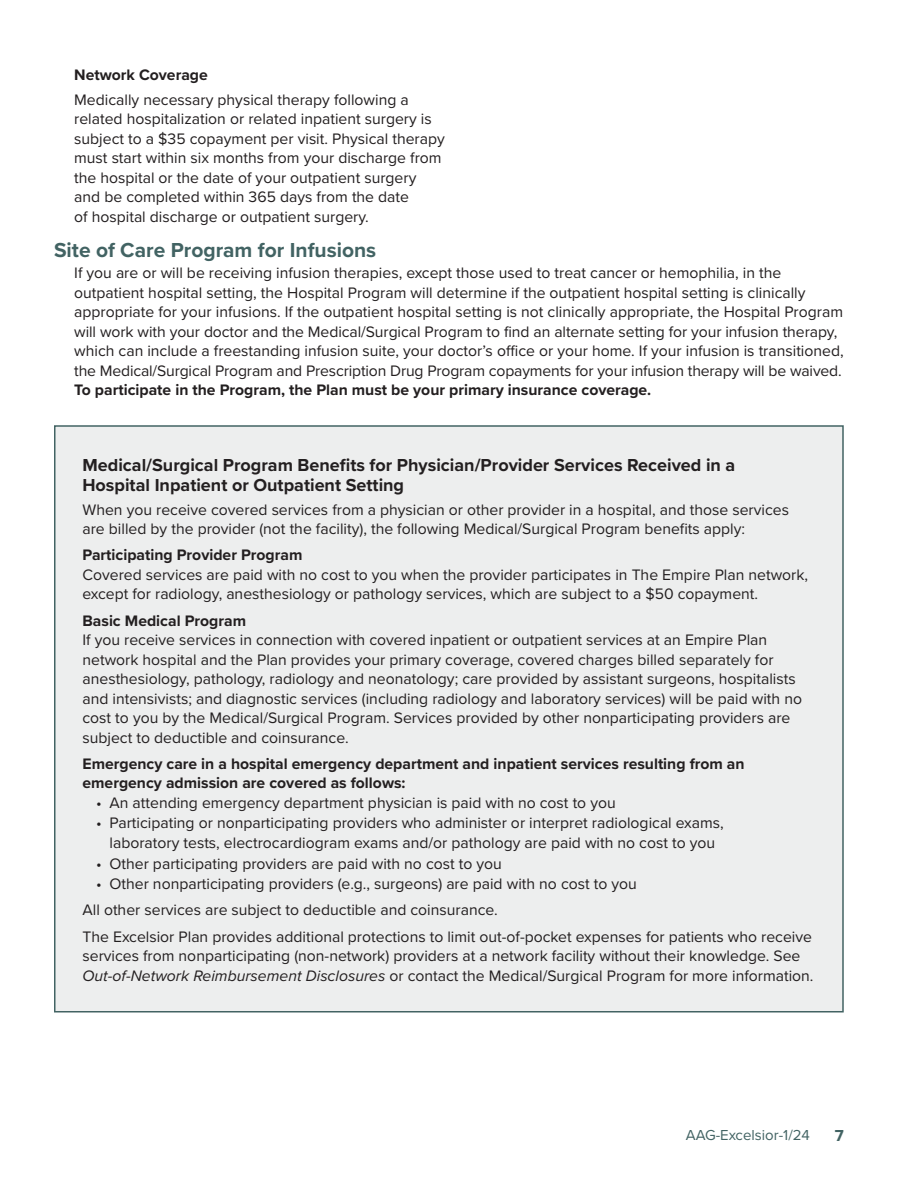
<style>
.page{position:relative;width:918px;height:1188px;background:#fff}
.page>*{position:absolute;margin:0;border:0;box-sizing:border-box;transform-origin:0 0}
._2024_AAG_Secondary_Heads_14_16{font:700 21px "Proxima Nova";color:#426363}
._2024_AAG_Callout_Tertiary_Subheads_12_13{font:700 18px/19.5px "Proxima Nova";color:#231f20}
.t1{font:700 16.5px "Proxima Nova";color:#426363}
._2024_AAG_Callout_body_10_5_13_last{font:15.75px/19.5px "Proxima Nova";color:#231f20}
._2024_AAG_body_10_5_13{font:15.75px/19.5px "Proxima Nova";color:#231f20}
._2024_AAG_body_two_columns_10_5_13{font:15.75px/19.5px "Proxima Nova";color:#231f20}
._2024_AAG_Callout_bullet_10_5_13{font:15.75px/19.5px "Proxima Nova";color:#231f20;text-align:center}
._2024_AAG_Callout_body_10_5_13{font:700 15.75px/19.5px "Proxima Nova";color:#231f20}
._2024_AAG_Callout_bullet_10_5_13_last{font:15.75px "Proxima Nova";color:#231f20}
._2024_AAG_body_two_columns_10_5_13-2{font:700 15.75px "Proxima Nova";color:#231f20}
.t2{font:15px "Proxima Nova";color:#426363}
.s1{font-weight:700}
.s2{font-style:italic}
</style>
<div class="page">
<div style="left:55px;top:426px;width:788px;height:586px;background:#edeeee"></div>
<p class="_2024_AAG_body_two_columns_10_5_13-2" style="left:74px;top:63px;width:135px">Network Coverage</p>
<p class="_2024_AAG_body_two_columns_10_5_13" style="left:74px;top:89px;width:372px">Medically necessary physical therapy following a related hospitalization or related inpatient surgery is subject to a $35 copayment per visit. Physical therapy must start within six months from your discharge from the hospital or the date of your outpatient surgery and be completed within 365 days from the date<br>of hospital discharge or outpatient surgery.</p>
<p class="_2024_AAG_Secondary_Heads_14_16" style="left:54px;top:234px;width:324px">Site of Care Program for Infusions</p>
<p class="_2024_AAG_body_10_5_13" style="left:74px;top:263px;width:771px">If you are or will be receiving infusion therapies, except those used to treat cancer or hemophilia, in the outpatient hospital setting, the Hospital Program will determine if the outpatient hospital setting is clinically appropriate for your infusions. If the outpatient hospital setting is not clinically appropriate, the Hospital Program will work with your doctor and the Medical/Surgical Program to find an alternate setting for your infusion therapy, which can include a freestanding infusion suite, your doctor’s office or your home. If your infusion is transitioned, the Medical/Surgical Program and Prescription Drug Program copayments for your infusion therapy will be waived.<br><span class="s1">To participate in the Program, the Plan must be your primary insurance coverage.</span></p>
<p class="_2024_AAG_Callout_Tertiary_Subheads_12_13" style="left:82px;top:455px;width:654px">Medical/Surgical Program Benefits for Physician/Provider Services Received in a<br>Hospital Inpatient or Outpatient Setting</p>
<p class="_2024_AAG_Callout_body_10_5_13_last" style="left:82px;top:499px;width:708px">When you receive covered services from a physician or other provider in a hospital, and those services are billed by the provider (not the facility), the following Medical/Surgical Program benefits apply:</p>
<p class="_2024_AAG_Callout_body_10_5_13" style="left:82px;top:545px;width:221px">Participating Provider Program</p>
<p class="_2024_AAG_Callout_body_10_5_13_last" style="left:82px;top:564px;width:727px">Covered services are paid with no cost to you when the provider participates in The Empire Plan network, except for radiology, anesthesiology or pathology services, which are subject to a $50 copayment.</p>
<p class="_2024_AAG_Callout_body_10_5_13" style="left:82px;top:610px;width:165px">Basic Medical Program</p>
<p class="_2024_AAG_Callout_body_10_5_13_last" style="left:82px;top:629px;width:721px">If you receive services in connection with covered inpatient or outpatient services at an Empire Plan network hospital and the Plan provides your primary coverage, covered charges billed separately for anesthesiology, pathology, radiology and neonatology; care provided by assistant surgeons, hospitalists and intensivists; and diagnostic services (including radiology and laboratory services) will be paid with no cost to you by the Medical/Surgical Program. Services provided by other nonparticipating providers are subject to deductible and coinsurance.</p>
<p class="_2024_AAG_Callout_body_10_5_13" style="left:82px;top:754px;width:664px">Emergency care in a hospital emergency department and inpatient services resulting from an emergency admission are covered as follows:</p>
<p class="_2024_AAG_Callout_bullet_10_5_13" style="left:96px;top:792px;width:521px">• An attending emergency department physician is paid with no cost to you</p>
<p class="_2024_AAG_Callout_bullet_10_5_13" style="left:96px;top:813px;width:629px">• Participating or nonparticipating providers who administer or interpret radiological exams, laboratory tests, electrocardiogram exams and/or pathology are paid with no cost to you</p>
<p class="_2024_AAG_Callout_bullet_10_5_13" style="left:96px;top:853px;width:407px">• Other participating providers are paid with no cost to you</p>
<p class="_2024_AAG_Callout_bullet_10_5_13_last" style="left:96px;top:872px;width:542px">• Other nonparticipating providers (e.g., surgeons) are paid with no cost to you</p>
<p class="_2024_AAG_Callout_body_10_5_13_last" style="left:82px;top:900px;width:417px">All other services are subject to deductible and coinsurance.</p>
<p class="_2024_AAG_Callout_body_10_5_13_last" style="left:82px;top:926px;width:733px">The Excelsior Plan provides additional protections to limit out-of-pocket expenses for patients who receive services from nonparticipating (non-network) providers at a network facility without their knowledge. See<br><span class="s2">Out-of-Network Reimbursement Disclosures</span> or contact the Medical/Surgical Program for more information.</p>
<p class="t2" style="left:686px;top:1124px;width:126px">AAG-Excelsior-1/24</p>
<p class="t1" style="left:835px;top:1123px;width:10px">7</p>
</div>
